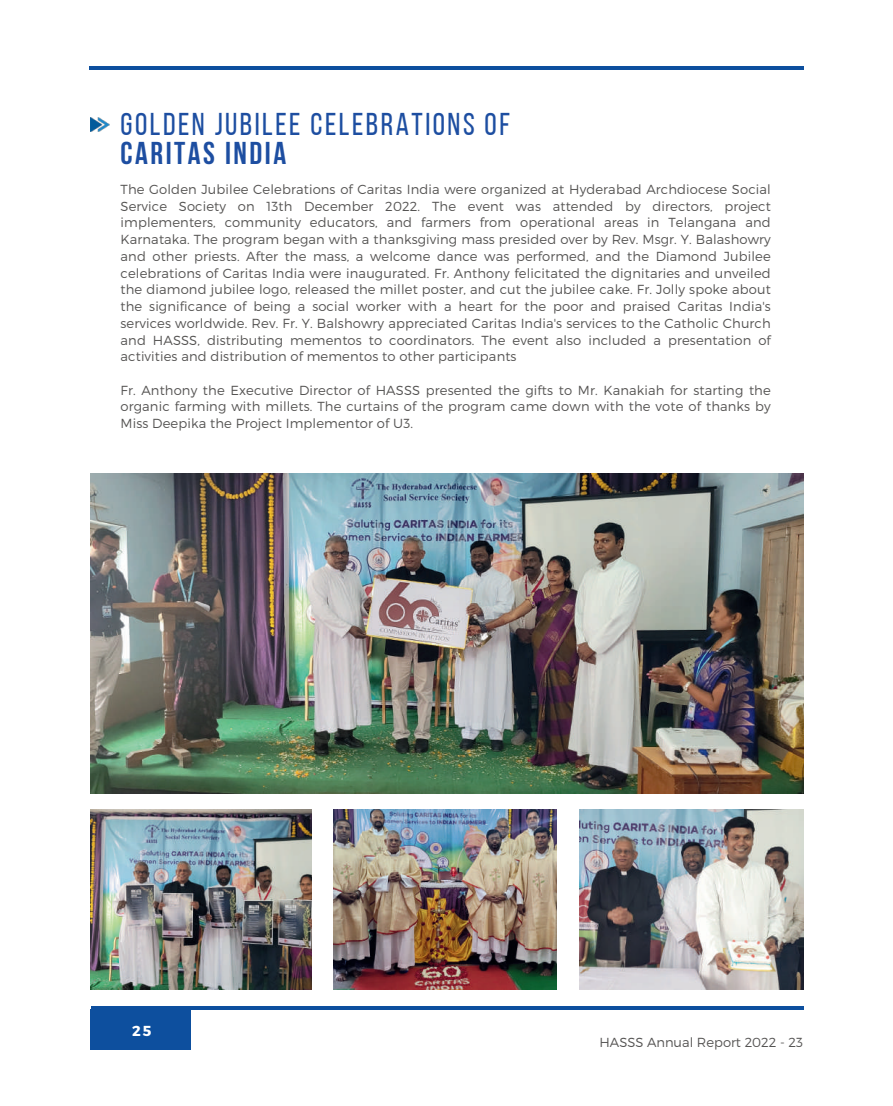
<style>
.page{position:relative;width:893px;height:1106px;background:#fff}
.page>*{position:absolute;margin:0;border:0;box-sizing:border-box;transform-origin:0 0}
.t1{font:31.5px "Bebas Neue";letter-spacing:.08em;color:#1d4ea1}
.t2{font:700 31.5px "Bebas Neue";letter-spacing:.08em;color:#1d4ea1}
.t3{font:700 14.4px "Montserrat";color:#fff}
.t4{font:300 13.05px/16.6px "Montserrat";letter-spacing:.01em;color:#555453;text-align:justify}
</style>
<div class="page">
<hr style="left:89px;top:66px;width:714px;height:4px;background:#0d4f9e">
<img style="left:91px;top:117px;width:19px;height:15px">
<img style="left:91px;top:474px;width:712px;height:319px">
<img style="left:91px;top:809px;width:220px;height:180px">
<img style="left:333px;top:809px;width:223px;height:180px">
<img style="left:579px;top:809px;width:224px;height:180px">
<div style="left:91px;top:1009px;width:100px;height:40px;background:#0d4f9e"></div>
<hr style="left:91px;top:1006px;width:712px;height:3px;background:#0d4f9e">
<h1 class="t1" style="left:120px;top:107px;width:391px">GOLDEN JUBILEE CELEBRATIONS OF</h1>
<h1 class="t2" style="left:120px;top:136px;width:167px">CARITAS INDIA</h1>
<p class="t4" style="left:120px;top:181px;width:651px">The Golden Jubilee Celebrations of Caritas India were organized at Hyderabad Archdiocese Social Service Society on 13th December 2022. The event was attended by directors, project implementers, community educators, and farmers from operational areas in Telangana and Karnataka. The program began with a thanksgiving mass presided over by Rev. Msgr. Y. Balashowry and other priests. After the mass, a welcome dance was performed, and the Diamond Jubilee celebrations of Caritas India were inaugurated. Fr. Anthony felicitated the dignitaries and unveiled the diamond jubilee logo, released the millet poster, and cut the jubilee cake. Fr. Jolly spoke about the significance of being a social worker with a heart for the poor and praised Caritas India's services worldwide. Rev. Fr. Y. Balshowry appreciated Caritas India's services to the Catholic Church and HASSS, distributing mementos to coordinators. The event also included a presentation of activities and distribution of mementos to other participants</p>
<p class="t4" style="left:120px;top:381px;width:651px">Fr. Anthony the Executive Director of HASSS presented the gifts to Mr. Kanakiah for starting the organic farming with millets. The curtains of the program came down with the vote of thanks by Miss Deepika the Project Implementor of U3.</p>
<p class="t3" style="left:132px;top:1022px;width:21px">25</p>
<p class="t4" style="left:599px;top:1034px;width:205px">HASSS Annual Report 2022 - 23</p>
</div>
